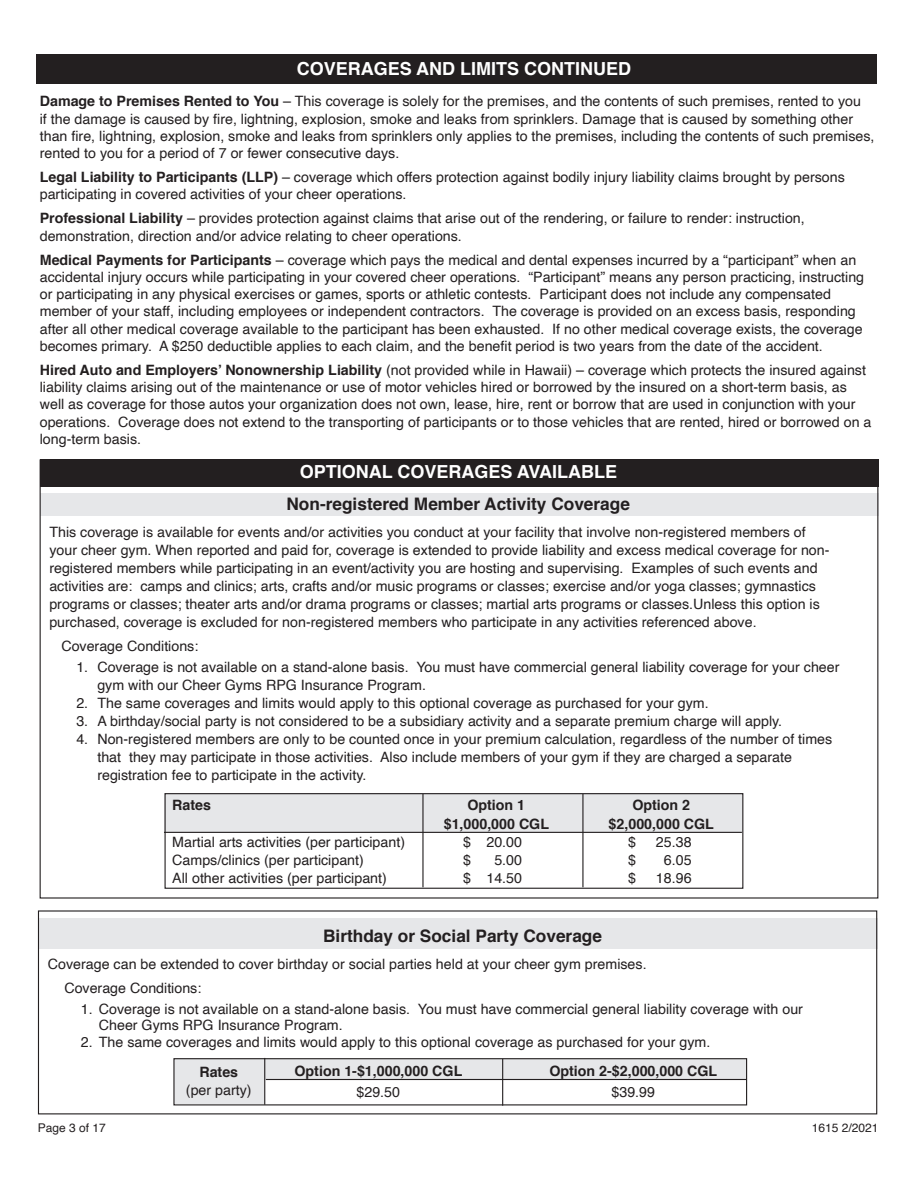
<style>
.page{position:relative;width:918px;height:1188px;background:#fff}
.page>*{position:absolute;margin:0;border:0;box-sizing:border-box;transform-origin:0 0}
.t1{font:700 18px "Helvetica";color:#fff}
.t2{font:700 17.25px "Helvetica";color:#231f20}
.t3{font:14.25px/17.2px "Helvetica";color:#231f20}
.t4{font:700 14.25px "Helvetica";color:#231f20}
.t5{font:12px "Helvetica";color:#231f20}
.s1{font-weight:700}
</style>
<div class="page">
<div style="left:40px;top:493px;width:838px;height:23px;background:#e6e7e9"></div>
<div style="left:40px;top:459px;width:838px;height:28px;background:#231f20"></div>
<div style="left:164px;top:793px;width:579px;height:40px;background:#e6e7e9"></div>
<div style="left:165px;top:793px;width:578px;height:96px;border:1px solid #231f20"></div>
<hr style="left:164px;top:832px;width:578px;height:1px;background:#231f20">
<hr style="left:422px;top:794px;width:2px;height:93px;background:#231f20">
<hr style="left:582px;top:794px;width:2px;height:93px;background:#231f20">
<div style="left:36px;top:54px;width:840px;height:30px;background:#231f20"></div>
<div style="left:39px;top:918px;width:839px;height:31px;background:#e6e7e9"></div>
<div style="left:174px;top:1058px;width:90px;height:46px;background:#e6e7e9"></div>
<div style="left:265px;top:1059px;width:482px;height:20px;background:#e6e7e9"></div>
<div style="left:173px;top:1058px;width:574px;height:47px;border:1px solid #231f20"></div>
<hr style="left:266px;top:1079px;width:481px;height:1px;background:#231f20">
<hr style="left:264px;top:1058px;width:1px;height:47px;background:#231f20">
<hr style="left:502px;top:1059px;width:1px;height:47px;background:#231f20">
<p class="t1" style="left:297px;top:54px;width:336px">COVERAGES AND LIMITS CONTINUED</p>
<p class="t3" style="left:40px;top:93px;width:836px"><span class="s1">Damage to Premises Rented to You</span> – This coverage is solely for the premises, and the contents of such premises, rented to you<br>if the damage is caused by fire, lightning, explosion, smoke and leaks from sprinklers. Damage that is caused by something other than fire, lightning, explosion, smoke and leaks from sprinklers only applies to the premises, including the contents of such premises, rented to you for a period of 7 or fewer consecutive days.</p>
<p class="t3" style="left:40px;top:169px;width:807px"><span class="s1">Legal Liability to Participants (LLP)</span> – coverage which offers protection against bodily injury liability claims brought by persons participating in covered activities of your cheer operations.</p>
<p class="t3" style="left:40px;top:210px;width:767px"><span class="s1">Professional Liability</span> – provides protection against claims that arise out of the rendering, or failure to render: instruction, demonstration, direction and/or advice relating to cheer operations.</p>
<p class="t3" style="left:40px;top:251px;width:826px"><span class="s1">Medical Payments for Participants</span> – coverage which pays the medical and dental expenses incurred by a “participant” when an accidental injury occurs while participating in your covered cheer operations. “Participant” means any person practicing, instructing or participating in any physical exercises or games, sports or athletic contests. Participant does not include any compensated member of your staff, including employees or independent contractors. The coverage is provided on an excess basis, responding after all other medical coverage available to the participant has been exhausted. If no other medical coverage exists, the coverage becomes primary. A $250 deductible applies to each claim, and the benefit period is two years from the date of the accident.</p>
<p class="t3" style="left:40px;top:362px;width:833px"><span class="s1">Hired Auto and Employers’ Nonownership Liability</span> (not provided while in Hawaii) – coverage which protects the insured against liability claims arising out of the maintenance or use of motor vehicles hired or borrowed by the insured on a short-term basis, as well as coverage for those autos your organization does not own, lease, hire, rent or borrow that are used in conjunction with your operations. Coverage does not extend to the transporting of participants or to those vehicles that are rented, hired or borrowed on a long-term basis.</p>
<p class="t1" style="left:300px;top:457px;width:319px">OPTIONAL COVERAGES AVAILABLE</p>
<p class="t2" style="left:286px;top:490px;width:345px">Non-registered Member Activity Coverage</p>
<p class="t3" style="left:49px;top:523px;width:782px;line-height:18px">This coverage is available for events and/or activities you conduct at your facility that involve non-registered members of your cheer gym. When reported and paid for, coverage is extended to provide liability and excess medical coverage for non&shy;registered members while participating in an event/activity you are hosting and supervising. Examples of such events and activities are: camps and clinics; arts, crafts and/or music programs or classes; exercise and/or yoga classes; gymnastics programs or classes; theater arts and/or drama programs or classes; martial arts programs or classes.Unless this option is purchased, coverage is excluded for non-registered members who participate in any activities referenced above.</p>
<p class="t3" style="left:61px;top:638px;width:139px">Coverage Conditions:</p>
<p class="t3" style="left:97px;top:658px;width:744px;line-height:18px;text-indent:-21px">1. Coverage is not available on a stand-alone basis. You must have commercial general liability coverage for your cheer gym with our Cheer Gyms RPG Insurance Program.</p>
<p class="t3" style="left:76px;top:695px;width:634px">2. The same coverages and limits would apply to this optional coverage as purchased for your gym.</p>
<p class="t3" style="left:76px;top:713px;width:707px">3. A birthday/social party is not considered to be a subsidiary activity and a separate premium charge will apply.</p>
<p class="t3" style="left:97px;top:730px;width:736px;line-height:18px;text-indent:-21px">4. Non-registered members are only to be counted once in your premium calculation, regardless of the number of times that they may participate in those activities. Also include members of your gym if they are charged a separate registration fee to participate in the activity.</p>
<p class="t4" style="left:172px;top:793px;width:40px">Rates</p>
<p class="t4" style="left:467px;top:793px;width:59px">Option 1</p>
<p class="t4" style="left:632px;top:793px;width:59px">Option 2</p>
<p class="t4" style="left:444px;top:813px;width:107px">$1,000,000 CGL</p>
<p class="t4" style="left:609px;top:813px;width:107px">$2,000,000 CGL</p>
<p class="t3" style="left:172px;top:834px;width:234px">Martial arts activities (per participant)</p>
<p class="t3" style="left:463px;top:834px;width:60px">$ 20.00</p>
<p class="t3" style="left:628px;top:834px;width:9px">$</p>
<p class="t3" style="left:656px;top:834px;width:37px">25.38</p>
<p class="t3" style="left:172px;top:852px;width:193px">Camps/clinics (per participant)</p>
<p class="t3" style="left:463px;top:852px;width:9px">$</p>
<p class="t3" style="left:494px;top:852px;width:29px">5.00</p>
<p class="t3" style="left:628px;top:852px;width:9px">$</p>
<p class="t3" style="left:664px;top:852px;width:29px">6.05</p>
<p class="t3" style="left:172px;top:870px;width:216px">All other activities (per participant)</p>
<p class="t3" style="left:463px;top:870px;width:60px">$ 14.50</p>
<p class="t3" style="left:628px;top:870px;width:9px">$</p>
<p class="t3" style="left:656px;top:870px;width:37px">18.96</p>
<p class="t2" style="left:323px;top:922px;width:280px">Birthday or Social Party Coverage</p>
<p class="t3" style="left:64px;top:952px;width:584px;line-height:24px;text-indent:-17px">Coverage can be extended to cover birthday or social parties held at your cheer gym premises.<br>Coverage Conditions:</p>
<p class="t3" style="left:99px;top:1001px;width:706px;line-height:16.5px;text-indent:-18px">1. Coverage is not available on a stand-alone basis. You must have commercial general liability coverage with our<br>Cheer Gyms RPG Insurance Program.</p>
<p class="t3" style="left:81px;top:1034px;width:631px">2. The same coverages and limits would apply to this optional coverage as purchased for your gym.</p>
<p class="t4" style="left:295px;top:1059px;width:169px">Option 1-$1,000,000 CGL</p>
<p class="t4" style="left:549px;top:1059px;width:169px">Option 2-$2,000,000 CGL</p>
<p class="t3" style="left:357px;top:1083px;width:45px">$29.50</p>
<p class="t3" style="left:612px;top:1083px;width:45px">$39.99</p>
<p class="t4" style="left:199px;top:1061px;width:40px">Rates</p>
<p class="t3" style="left:186px;top:1082px;width:67px">(per party)</p>
<p class="t5" style="left:38px;top:1118px;width:70px">Page 3 of 17</p>
<p class="t5" style="left:812px;top:1118px;width:68px">1615 2/2021</p>
</div>
